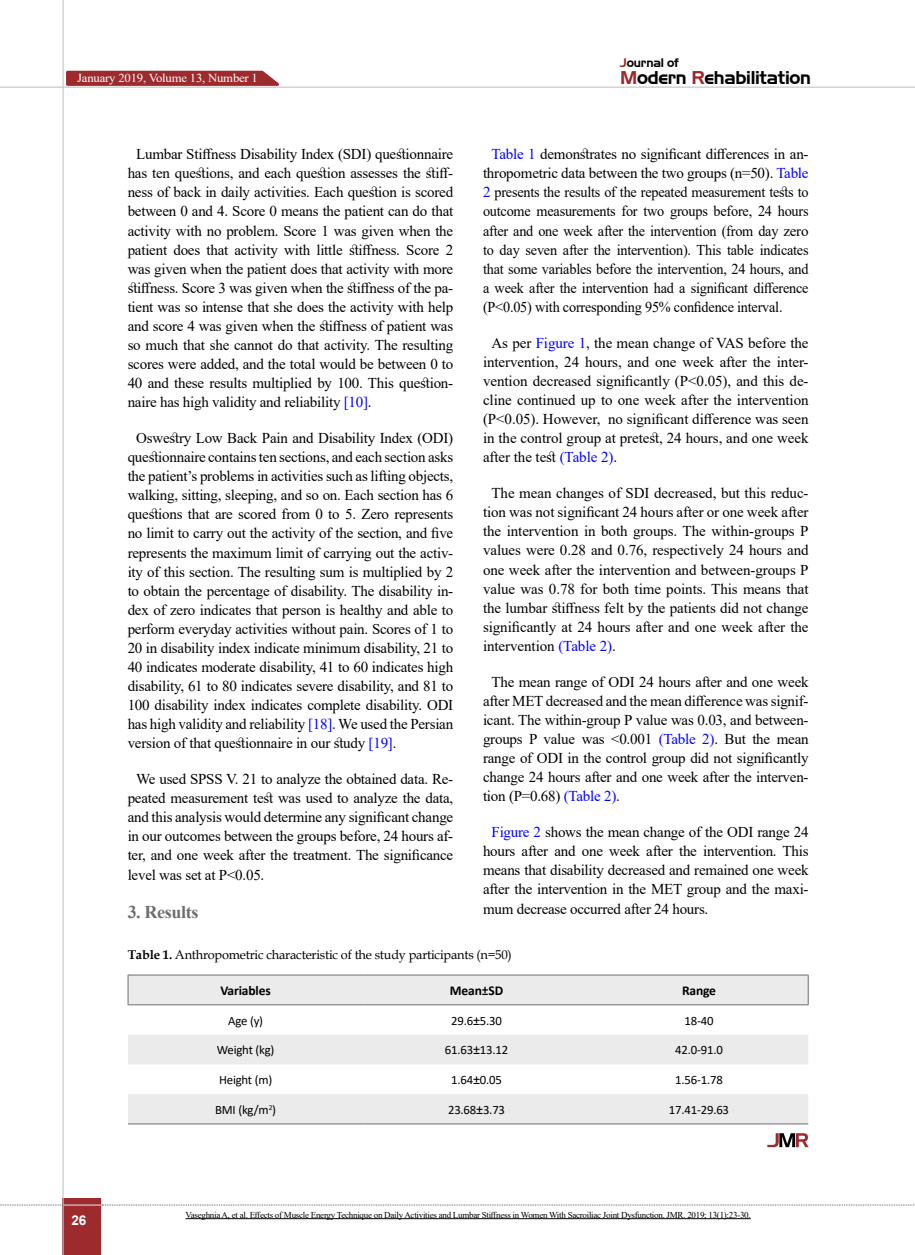
<style>
.page{position:relative;width:915px;height:1255px;background:#fff}
.page>*{position:absolute;margin:0;border:0;box-sizing:border-box;transform-origin:0 0}
.t1{font:18px "Aero Regular SWFTE";letter-spacing:-.015em;color:#000}
.t2{font:700 18px "Times New Roman";letter-spacing:-.02em;color:#6d6e71}
.t3{font:15px/19px "Times New Roman";letter-spacing:-.015em;color:#000;text-align:justify}
.t4{font:700 13.5px "Calibri";letter-spacing:-.01em;color:#000}
.t5{font:700 13.5px "Arial";color:#fff}
.t6{font:12.75px "Calibri";letter-spacing:-.015em;color:#000}
.t7{font:12.75px "Book Antiqua";letter-spacing:-.015em;color:#000}
.t8{font:12.15px "Times New Roman";letter-spacing:-.015em;color:#fff;scale:1.05 1}
.t9{font:12px "Aero Regular SWFTE";letter-spacing:-.015em;color:#000}
.t10{font:9px "Times New Roman";letter-spacing:-.03em;color:#000}
.s1{color:#9d2a2d}
.s2{color:#00f}
.s3{font-weight:700}
.s4{font-family:"Arial"}
</style>
<div class="page">
<div style="left:63px;top:1198px;width:38px;height:56px;background:#9d2a2d"></div>
<hr style="left:62px;top:0;width:2px;height:1254px;background:#c2c4c6">
<hr style="left:0;top:87px;width:914px;height:1px;background:#c2c4c6">
<hr style="left:63px;top:1204px;width:38px;height:1px;background:#ebebec">
<svg style="left:0;top:1204px;width:63px;height:1px"></svg>
<svg style="left:102px;top:1204px;width:813px;height:1px"></svg>
<svg style="left:128px;top:975px;width:679px;height:148px;fill:#ebebec"></svg>
<hr style="left:128px;top:974px;width:235px;height:1px;background:#6d6e71">
<svg style="left:128px;top:975px;width:1px;height:29px"></svg>
<hr style="left:363px;top:974px;width:226px;height:1px;background:#6d6e71">
<hr style="left:589px;top:974px;width:219px;height:1px;background:#6d6e71">
<svg style="left:807px;top:975px;width:1px;height:29px"></svg>
<hr style="left:128px;top:1004px;width:235px;height:1px;background:#6d6e71">
<hr style="left:363px;top:1004px;width:226px;height:1px;background:#6d6e71">
<hr style="left:589px;top:1004px;width:219px;height:1px;background:#6d6e71">
<hr style="left:128px;top:1123px;width:235px;height:1px;background:#6d6e71">
<hr style="left:363px;top:1123px;width:226px;height:1px;background:#6d6e71">
<hr style="left:589px;top:1123px;width:218px;height:1px;background:#6d6e71">
<svg style="left:767px;top:1133px;width:41px;height:14px"></svg>
<hr style="left:185px;top:1218px;width:565px;height:1px;background:#000">
<svg style="left:64px;top:70px;width:222px;height:17px;background:#ac4d4f"></svg>
<p class="t8" style="left:77px;top:69px;width:174px">January 2019, Volume 13, Number 1</p>
<p class="t9" style="left:620px;top:55px;width:60px"><span class="s1">J</span>ournal of</p>
<p class="t1" style="left:620px;top:67px;width:192px"><span class="s1">M</span>odern <span class="s1">R</span>ehabilitation</p>
<p class="t5" style="left:71px;top:1210px;width:17px">26</p>
<p class="t3" style="left:128px;top:144px;width:327px;text-indent:9px">Lumbar Stiffness Disability Index (SDI) questionnaire has ten questions, and each question assesses the stiff&shy;ness of back in daily activities. Each question is scored between 0 and 4. Score 0 means the patient can do that activity with no problem. Score 1 was given when the patient does that activity with little stiffness. Score 2 was given when the patient does that activity with more stiffness. Score 3 was given when the stiffness of the pa&shy;tient was so intense that she does the activity with help and score 4 was given when the stiffness of patient was so much that she cannot do that activity. The resulting scores were added, and the total would be between 0 to 40 and these results multiplied by 100. This question&shy;naire has high validity and reliability <span class="s2">[10]</span>.</p>
<p class="t3" style="left:128px;top:428px;width:327px;text-indent:9px">Oswestry Low Back Pain and Disability Index (ODI) questionnaire contains ten sections, and each section asks the patient’s problems in activities such as lifting objects, walking, sitting, sleeping, and so on. Each section has 6 questions that are scored from 0 to 5. Zero represents no limit to carry out the activity of the section, and five represents the maximum limit of carrying out the activ&shy;ity of this section. The resulting sum is multiplied by 2 to obtain the percentage of disability. The disability in&shy;dex of zero indicates that person is healthy and able to perform everyday activities without pain. Scores of 1 to 20 in disability index indicate minimum disability, 21 to 40 indicates moderate disability, 41 to 60 indicates high disability, 61 to 80 indicates severe disability, and 81 to 100 disability index indicates complete disability. ODI has high validity and reliability <span class="s2">[18]</span>. We used the Persian version of that questionnaire in our study <span class="s2">[19]</span>.</p>
<p class="t3" style="left:128px;top:769px;width:327px;text-indent:9px">We used SPSS V. 21 to analyze the obtained data. Re&shy;peated measurement test was used to analyze the data, and this analysis would determine any significant change in our outcomes between the groups before, 24 hours af&shy;ter, and one week after the treatment. The significance level was set at P&lt;0.05.</p>
<p class="t2" style="left:128px;top:899px;width:72px">3. Results</p>
<p class="t3" style="left:483px;top:144px;width:327px;text-indent:9px"><span class="s2">Table 1</span> demonstrates no significant differences in an&shy;thropometric data between the two groups (n=50). <span class="s2">Table 2</span> presents the results of the repeated measurement tests to outcome measurements for two groups before, 24 hours after and one week after the intervention (from day zero to day seven after the intervention). This table indicates that some variables before the intervention, 24 hours, and a week after the intervention had a significant difference (P&lt;0.05) with corresponding 95% confidence interval.</p>
<p class="t3" style="left:483px;top:333px;width:327px;text-indent:9px">As per <span class="s2">Figure 1</span>, the mean change of VAS before the intervention, 24 hours, and one week after the inter&shy;vention decreased significantly (P&lt;0.05), and this de&shy;cline continued up to one week after the intervention (P&lt;0.05). However, no significant difference was seen in the control group at pretest, 24 hours, and one week after the test <span class="s2">(Table 2)</span>.</p>
<p class="t3" style="left:483px;top:483px;width:327px;text-indent:9px">The mean changes of SDI decreased, but this reduc&shy;tion was not significant 24 hours after or one week after the intervention in both groups. The within-groups P values were 0.28 and 0.76, respectively 24 hours and one week after the intervention and between-groups P value was 0.78 for both time points. This means that the lumbar stiffness felt by the patients did not change significantly at 24 hours after and one week after the intervention <span class="s2">(Table 2)</span>.</p>
<p class="t3" style="left:483px;top:671px;width:327px;text-indent:9px">The mean range of ODI 24 hours after and one week after MET decreased and the mean difference was signif&shy;icant. The within-group P value was 0.03, and between&shy;groups P value was &lt;0.001 <span class="s2">(Table 2)</span>. But the mean range of ODI in the control group did not significantly change 24 hours after and one week after the interven&shy;tion (P=0.68) <span class="s2">(Table 2)</span>.</p>
<p class="t3" style="left:483px;top:822px;width:327px;text-indent:9px"><span class="s2">Figure 2</span> shows the mean change of the ODI range 24 hours after and one week after the intervention. This means that disability decreased and remained one week after the intervention in the MET group and the maxi&shy;mum decrease occurred after 24 hours.</p>
<p class="t7" style="left:128px;top:945px;width:385px"><span class="s3">Table 1.</span> Anthropometric characteristic of the study participants (n=50)</p>
<p class="t4" style="left:220px;top:980px;width:52px">Variables</p>
<p class="t4" style="left:450px;top:980px;width:55px">Mean±SD</p>
<p class="t4" style="left:681px;top:980px;width:36px">Range</p>
<p class="t6" style="left:228px;top:1011px;width:36px">Age (y)</p>
<p class="t6" style="left:451px;top:1011px;width:52px">29.6<span class="s4">±</span>5.30</p>
<p class="t6" style="left:684px;top:1011px;width:30px">18-40</p>
<p class="t6" style="left:217px;top:1041px;width:59px">Weight (kg)</p>
<p class="t6" style="left:445px;top:1041px;width:65px">61.63<span class="s4">±</span>13.12</p>
<p class="t6" style="left:675px;top:1041px;width:49px">42.0-91.0</p>
<p class="t6" style="left:219px;top:1070px;width:55px">Height (m)</p>
<p class="t6" style="left:451px;top:1070px;width:52px">1.64<span class="s4">±</span>0.05</p>
<p class="t6" style="left:675px;top:1070px;width:49px">1.56-1.78</p>
<p class="t6" style="left:215px;top:1100px;width:62px">BMI (kg/m<sup>2</sup>)</p>
<p class="t6" style="left:448px;top:1100px;width:58px">23.68<span class="s4">±</span>3.73</p>
<p class="t6" style="left:668px;top:1100px;width:62px">17.41-29.63</p>
<p class="t10" style="left:185px;top:1208px;width:566px">Vaseghnia A, et al. Effects of Muscle Energy Technique on Daily Activities and Lumbar Stiffness in Women With Sacroiliac Joint Dysfunction. JMR. 2019; 13(1):23-30.</p>
</div>
